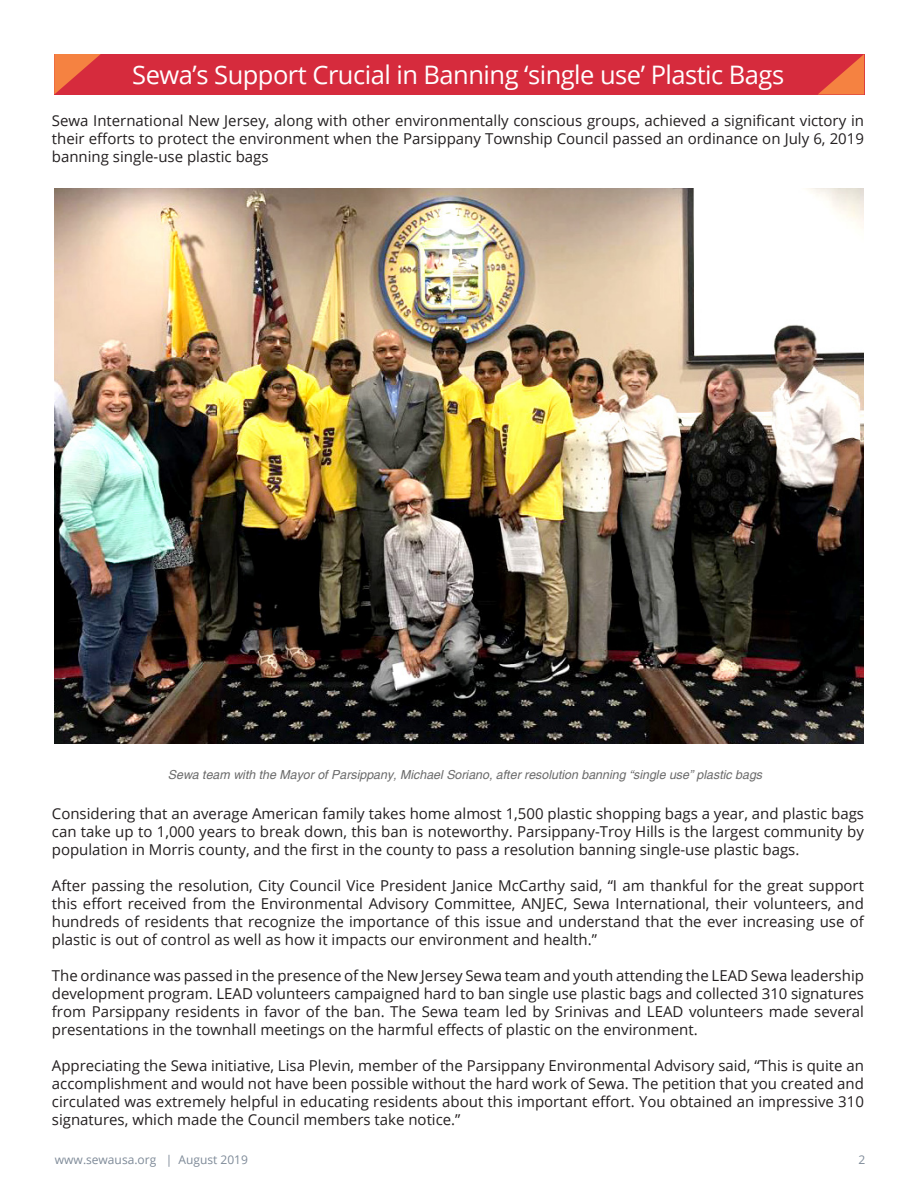
<style>
.page{position:relative;width:918px;height:1188px;background:#fff}
.page>*{position:absolute;margin:0;border:0;box-sizing:border-box;transform-origin:0 0}
.t1{font:25.5px "Open Sans";letter-spacing:-.02em;color:#fff}
.t2{font:15px/18px "Open Sans";color:#231f20;text-align:justify}
.t3{font:italic 12.45px "Helvetica";color:#6b6b6b}
.t4{font:12px "Open Sans";color:#7e8a98}
</style>
<div class="page">
<div style="left:54px;top:54px;width:811px;height:40px;background:#d62b3d"></div>
<svg style="left:54px;top:54px;width:47px;height:41px"></svg>
<svg style="left:818px;top:54px;width:46px;height:40px"></svg>
<img style="left:54px;top:189px;width:810px;height:555px">
<p class="t1" style="left:132px;top:57px;width:653px">Sewa’s Support Crucial in Banning ‘single use’ Plastic Bags</p>
<p class="t2" style="left:52px;top:112px;width:814px">Sewa International New Jersey, along with other environmentally conscious groups, achieved a significant victory in their efforts to protect the environment when the Parsippany Township Council passed an ordinance on July 6, 2019 banning single-use plastic bags</p>
<p class="t3" style="left:168px;top:767px;width:596px">Sewa team with the Mayor of Parsippany, Michael Soriano, after resolution banning “single use” plastic bags</p>
<p class="t2" style="left:52px;top:804px;width:814px">Considering that an average American family takes home almost 1,500 plastic shopping bags a year, and plastic bags can take up to 1,000 years to break down, this ban is noteworthy. Parsippany-Troy Hills is the largest community by population in Morris county, and the first in the county to pass a resolution banning single-use plastic bags.</p>
<p class="t2" style="left:52px;top:876px;width:814px">After passing the resolution, City Council Vice President Janice McCarthy said, “I am thankful for the great support this effort received from the Environmental Advisory Committee, ANJEC, Sewa International, their volunteers, and hundreds of residents that recognize the importance of this issue and understand that the ever increasing use of plastic is out of control as well as how it impacts our environment and health.”</p>
<p class="t2" style="left:52px;top:966px;width:814px">The ordinance was passed in the presence of the New Jersey Sewa team and youth attending the LEAD Sewa leadership development program. LEAD volunteers campaigned hard to ban single use plastic bags and collected 310 signatures from Parsippany residents in favor of the ban. The Sewa team led by Srinivas and LEAD volunteers made several presentations in the townhall meetings on the harmful effects of plastic on the environment.</p>
<p class="t2" style="left:52px;top:1056px;width:814px">Appreciating the Sewa initiative, Lisa Plevin, member of the Parsippany Environmental Advisory said, “This is quite an accomplishment and would not have been possible without the hard work of Sewa. The petition that you created and circulated was extremely helpful in educating residents about this important effort. You obtained an impressive 310 signatures, which made the Council members take notice.”</p>
<p class="t4" style="left:55px;top:1151px;width:194px">www.sewausa.org | August 2019</p>
<p class="t4" style="left:859px;top:1151px;width:8px">2</p>
</div>
